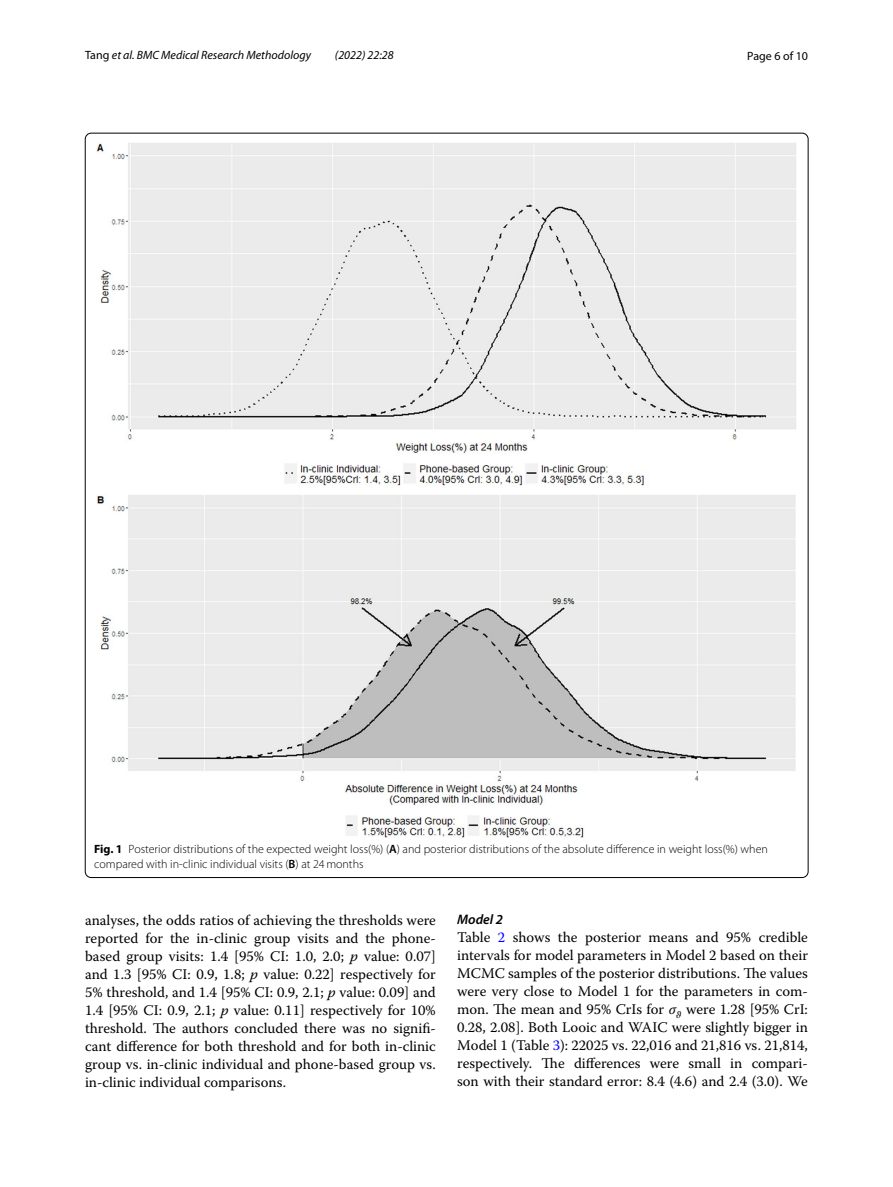
<style>
.page{position:relative;width:893px;height:1187px;background:#fff}
.page>*{position:absolute;margin:0;border:0;box-sizing:border-box;transform-origin:0 0}
.t1{font:14.7px/18px "Warnock Pro";color:#000;text-align:justify}
.t2{font:italic 600 13.8px "Myriad Pro";color:#000}
.t3{font:300 12px/15px "Myriad Pro";color:#000}
.t4{font:italic 12px "Myriad Pro";color:#000}
.t5{font:12px "Myriad Pro";color:#000}
.s1{font-style:normal}
.s2{font-weight:700}
.s3{font-weight:600}
.s4{font-style:italic}
.s5{color:#00f}
</style>
<div class="page">
<img style="left:96px;top:143px;width:700px;height:694px">
<p class="t4" style="left:85px;top:48px;width:227px"><span class="s1">Tang</span> et al. BMC Medical Research Methodology</p>
<p class="t4" style="left:335px;top:48px;width:60px">(2022) 22:28</p>
<p class="t5" style="left:747px;top:48px;width:62px">Page 6 of 10</p>
<p class="t3" style="left:94px;top:841px;width:675px"><span class="s2">Fig. 1</span> Posterior distributions of the expected weight loss(%) (<span class="s3">A</span>) and posterior distributions of the absolute difference in weight loss(%) when compared with in-clinic individual visits (<span class="s3">B</span>) at 24months</p>
<p class="t1" style="left:85px;top:910px;width:352px">analyses, the odds ratios of achieving the thresholds were reported for the in-clinic group visits and the phone&shy;based group visits: 1.4 [95% CI: 1.0, 2.0; <span class="s4">p</span> value: 0.07] and 1.3 [95% CI: 0.9, 1.8; <span class="s4">p</span> value: 0.22] respectively for 5% threshold, and 1.4 [95% CI: 0.9, 2.1; <span class="s4">p</span> value: 0.09] and 1.4 [95% CI: 0.9, 2.1; <span class="s4">p</span> value: 0.11] respectively for 10% threshold. The authors concluded there was no signifi&shy;cant difference for both threshold and for both in-clinic group vs. in-clinic individual and phone-based group vs. in-clinic individual comparisons.</p>
<p class="t2" style="left:457px;top:910px;width:47px">Model 2</p>
<p class="t1" style="left:457px;top:928px;width:352px">Table <span class="s5">2</span> shows the posterior means and 95% credible intervals for model parameters in Model 2 based on their MCMC samples of the posterior distributions. The values were very close to Model 1 for the parameters in com&shy;mon. The mean and 95% CrIs for <span class="s4">σ</span><sub>ϑ</sub> were 1.28 [95% CrI:<br>0.28, 2.08]. Both Looic and WAIC were slightly bigger in Model 1 (Table <span class="s5">3</span>): 22025 vs. 22,016 and 21,816 vs. 21,814, respectively. The differences were small in compari&shy;son with their standard error: 8.4 (4.6) and 2.4 (3.0). We</p>
</div>
